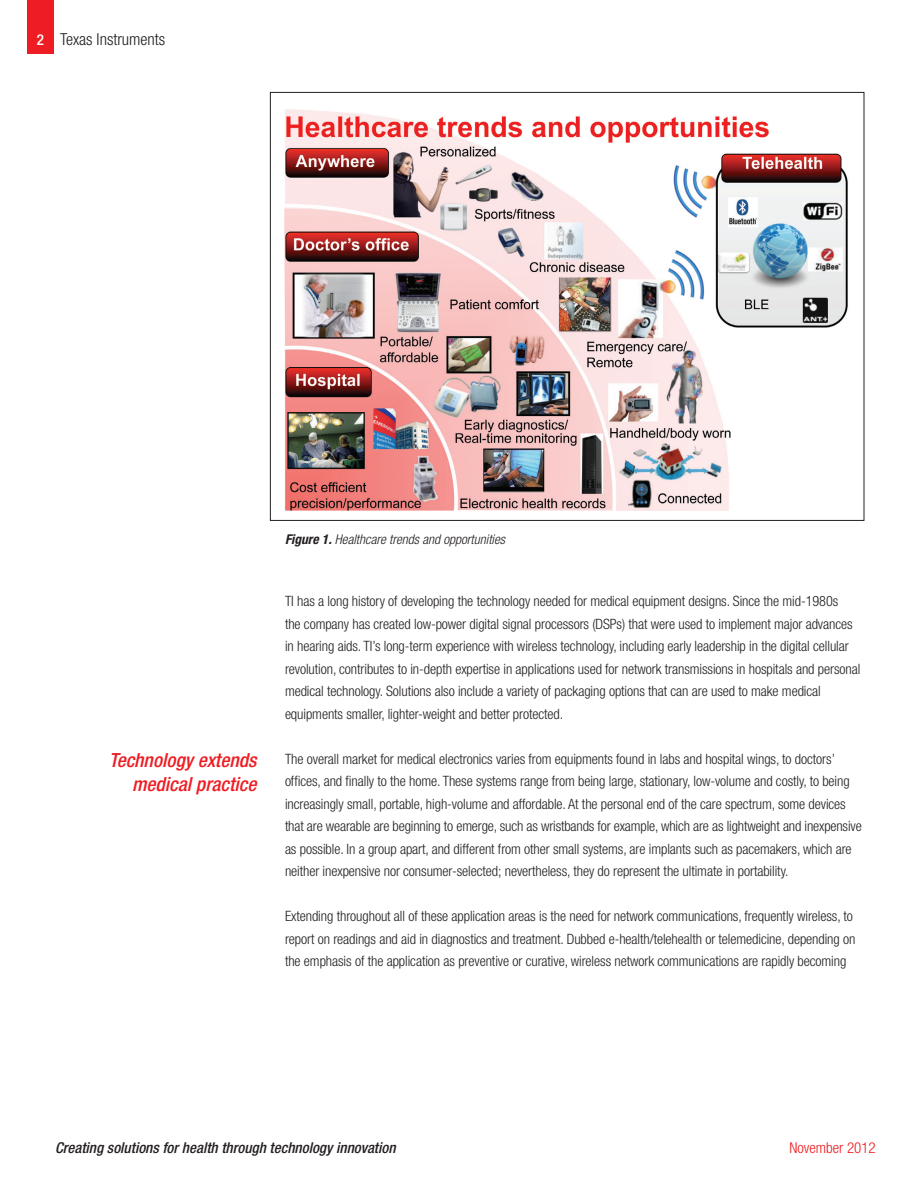
<style>
.page{position:relative;width:918px;height:1188px;background:#fff}
.page>*{position:absolute;margin:0;border:0;box-sizing:border-box;transform-origin:0 0}
.t1{font:italic 500 condensed 19.5px/24px "Helvetica Neue LT Std";color:#ee1d23;text-align:right}
.t2{font:300 condensed 16.5px "Helvetica Neue LT Std";color:#231f20}
.t3{font:italic 500 condensed 15px "Helvetica Neue LT Std";color:#231f20}
.t4{font:300 condensed 15px "Helvetica Neue LT Std";color:#ee1d23}
.t5{font:300 condensed 14.25px/22.5px "Helvetica Neue LT Std";letter-spacing:-.005em;color:#231f20}
.t6{font:italic 300 condensed 13.5px "Helvetica Neue LT Std";color:#231f20}
.s1{font-weight:500;font-size:15px;color:#fff}
.s2{font-weight:700}
</style>
<div class="page">
<div style="left:27px;top:0;width:27px;height:54px;background:#ee1d23"></div>
<img style="left:284px;top:109px;width:564px;height:401px">
<p class="t2" style="left:37px;top:30px;width:130px"><span class="s1">2</span> Texas Instruments</p>
<h1 class="t1" style="left:109px;top:748px;width:149px">Technology extends medical practice</h1>
<p class="t6" style="left:285px;top:531px;width:222px"><span class="s2">Figure 1.</span> Healthcare trends and opportunities</p>
<p class="t5" style="left:285px;top:590px;width:577px">TI has a long history of developing the technology needed for medical equipment designs. Since the mid-1980s<br>the company has created low-power digital signal processors (DSPs) that were used to implement major advances in hearing aids. TI’s long-term experience with wireless technology, including early leadership in the digital cellular revolution, contributes to in-depth expertise in applications used for network transmissions in hospitals and personal medical technology. Solutions also include a variety of packaging options that can are used to make medical equipments smaller, lighter-weight and better protected.</p>
<p class="t5" style="left:285px;top:747px;width:578px">The overall market for medical electronics varies from equipments found in labs and hospital wings, to doctors’ offices, and finally to the home. These systems range from being large, stationary, low-volume and costly, to being increasingly small, portable, high-volume and affordable. At the personal end of the care spectrum, some devices that are wearable are beginning to emerge, such as wristbands for example, which are as lightweight and inexpensive as possible. In a group apart, and different from other small systems, are implants such as pacemakers, which are neither inexpensive nor consumer-selected; nevertheless, they do represent the ultimate in portability.</p>
<p class="t5" style="left:285px;top:905px;width:572px">Extending throughout all of these application areas is the need for network communications, frequently wireless, to report on readings and aid in diagnostics and treatment. Dubbed e-health/telehealth or telemedicine, depending on the emphasis of the application as preventive or curative, wireless network communications are rapidly becoming</p>
<p class="t3" style="left:55px;top:1139px;width:342px">Creating solutions for health through technology innovation</p>
<p class="t4" style="left:790px;top:1139px;width:88px">November 2012</p>
</div>
